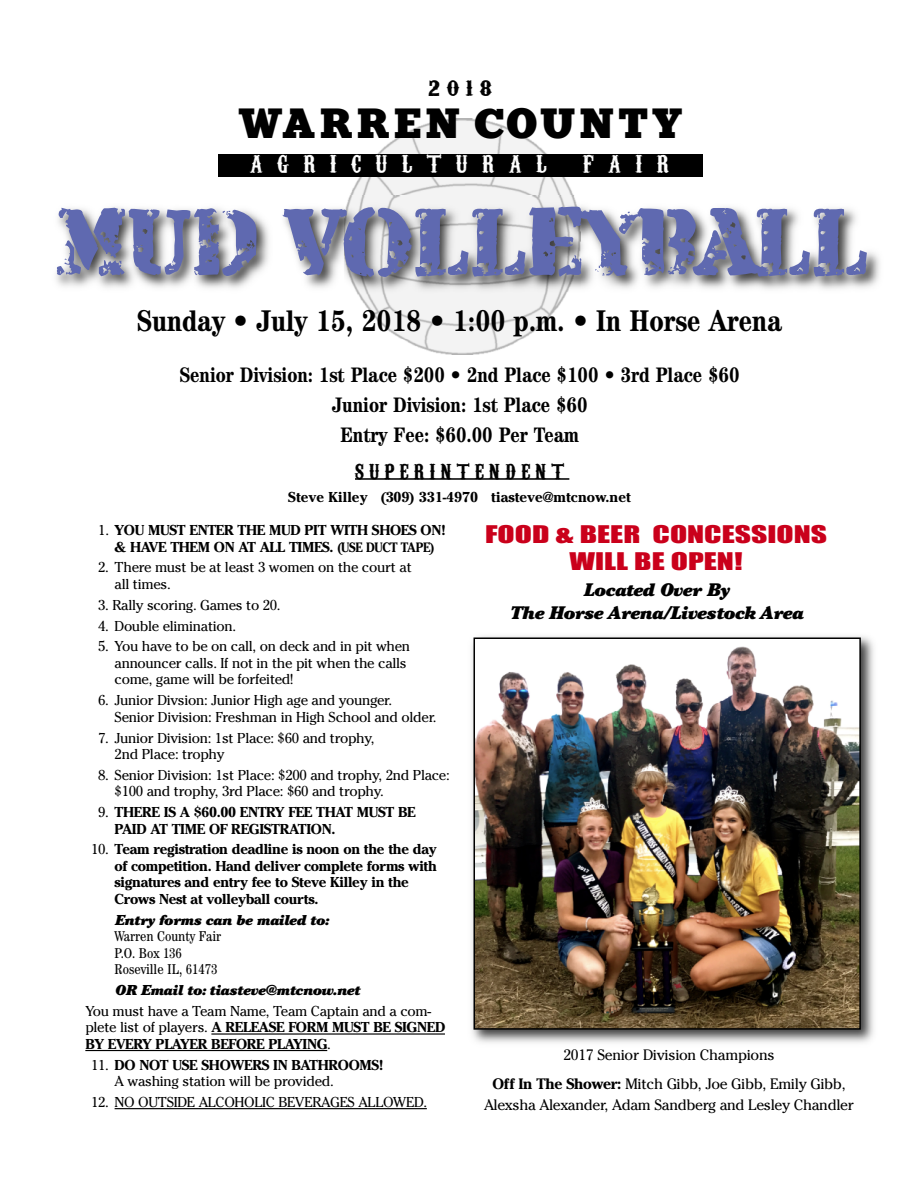
<style>
.page{position:relative;width:918px;height:1188px;background:#fff}
.page>*{position:absolute;margin:0;border:0;box-sizing:border-box;transform-origin:0 0}
.t1{font:97.5px "Armalite Rifle";color:#5f69b0}
.t2{font:42px "Merit";letter-spacing:.105em;color:#000}
.t3{font:700 condensed 30px "Century";color:#000}
.t4{font:27px "Carnivalee Freakshow";color:#000;scale:1.25 1}
.t5{font:24px "Carnivalee Freakshow";letter-spacing:.605em;color:#fff}
.t6{font:22.5px/27px "Impact";color:#ca001b;text-align:center;scale:1.4 1}
.t7{font:700 condensed 21px/30px "Century";color:#000;text-align:center}
.t8{font:21px "Carnivalee Freakshow";letter-spacing:.245em;color:#000}
.t9{font:italic 900 18px/22.8px "Cheltenham";letter-spacing:-.025em;color:#000;text-align:center}
.t10{font:15px/28.5px "Cheltenham";letter-spacing:-.02em;color:#000;text-align:center}
.t11{font:14.25px/16.5px "Cheltenham";letter-spacing:-.02em;color:#000}
.t12{font:700 14.25px/16.5px "Cheltenham";letter-spacing:-.02em;color:#000}
.t13{font:italic 900 14.25px "Cheltenham";letter-spacing:-.025em;color:#000}
.t14{font:700 14.25px "Cheltenham";color:#000}
.t15{font:condensed 14.25px/16.5px "Century";color:#000}
.s1{font-weight:400}
.s2{font-size:13.5px}
.s3{font-weight:700}
</style>
<div class="page">
<img style="left:400px;top:338px;width:124px;height:17px">
<img style="left:345px;top:119px;width:235px;height:77px">
<div style="left:218px;top:154px;width:484px;height:22px;background:#000"></div>
<img style="left:56px;top:196px;width:824px;height:142px">
<hr style="left:355px;top:478px;width:214px;height:2px;background:#000">
<hr style="left:211px;top:1033px;width:234px;height:2px;background:#000">
<hr style="left:85px;top:1050px;width:242px;height:1px;background:#000">
<hr style="left:115px;top:1108px;width:312px;height:1px;background:#000">
<img style="left:472px;top:636px;width:402px;height:407px">
<img style="left:477px;top:641px;width:381px;height:386px">
<div style="left:474px;top:638px;width:387px;height:392px;border:2px solid #000"></div>
<h3 class="t4" style="left:429px;top:71px;width:52px">2018</h3>
<h2 class="t2" style="left:238px;top:106px;width:446px">WARREN COUNTY</h2>
<h3 class="t5" style="left:250px;top:148px;width:298px">AGRICULTURAL</h3>
<h3 class="t5" style="left:583px;top:148px;width:88px">FAIR</h3>
<h1 class="t1" style="left:55px;top:184px;width:815px">MUD VOLLEYBALL</h1>
<h3 class="t3" style="left:137px;top:310px;width:647px">Sunday • July 15, 2018 • 1:00 p.m. • In Horse Arena</h3>
<h3 class="t7" style="left:180px;top:362px;width:561px">Senior Division: 1st Place $200 • 2nd Place $100 • 3rd Place $60<br>Junior Division: 1st Place $60<br>Entry Fee: $60.00 Per Team</h3>
<h3 class="t8" style="left:355px;top:457px;width:211px">SUPERINTENDENT</h3>
<p class="t14" style="left:288px;top:492px;width:344px">Steve Killey (309) 331-4970 tiasteve@mtcnow.net</p>
<p class="t12" style="left:98px;top:523px;width:349px;text-align:center"><span class="s1">1.</span> YOU MUST ENTER THE MUD PIT WITH SHOES ON! &amp; HAVE THEM ON AT ALL TIMES. <span class="s2">(USE DUCT TAPE)</span></p>
<p class="t11" style="left:115px;top:559px;width:299px;text-indent:-16px">2. There must be at least 3 women on the court at all times.</p>
<p class="t11" style="left:98px;top:597px;width:184px">3. Rally scoring. Games to 20.</p>
<p class="t11" style="left:98px;top:617px;width:139px">4. Double elimination.</p>
<p class="t11" style="left:115px;top:638px;width:297px;text-indent:-16px">5. You have to be on call, on deck and in pit when announcer calls. If not in the pit when the calls come, game will be forfeited!</p>
<p class="t11" style="left:115px;top:692px;width:324px;text-indent:-16px">6. Junior Divsion: Junior High age and younger.<br>Senior Division: Freshman in High School and older.</p>
<p class="t11" style="left:115px;top:729px;width:261px;text-indent:-16px">7. Junior Division: 1st Place: $60 and trophy,<br>2nd Place: trophy</p>
<p class="t11" style="left:115px;top:767px;width:337px;text-indent:-16px">8. Senior Division: 1st Place: $200 and trophy, 2nd Place: $100 and trophy, 3rd Place: $60 and trophy.</p>
<p class="t12" style="left:115px;top:805px;width:303px;text-indent:-16px"><span class="s1">9.</span> THERE IS A $60.00 ENTRY FEE THAT MUST BE<br>PAID AT TIME OF REGISTRATION.</p>
<p class="t12" style="left:115px;top:843px;width:324px;text-indent:-24px"><span class="s1">10.</span> Team registration deadline is noon on the the day of competition. Hand deliver complete forms with signatures and entry fee to Steve Killey in the Crows Nest at volleyball courts.</p>
<p class="t13" style="left:115px;top:914px;width:216px">Entry forms can be mailed to:</p>
<p class="t15" style="left:115px;top:929px;width:108px">Warren County Fair<br>P.O. Box 136<br>Roseville IL, 61473</p>
<p class="t13" style="left:115px;top:985px;width:247px">OR Email to: tiasteve@mtcnow.net</p>
<p class="t11" style="left:85px;top:1003px;width:361px">You must have a Team Name, Team Captain and a com&shy;plete list of players. <span class="s3">A RELEASE FORM MUST BE SIGNED<br>BY EVERY PLAYER BEFORE PLAYING</span>.</p>
<p class="t11" style="left:115px;top:1057px;width:271px;text-indent:-24px">11. <span class="s3">DO NOT USE SHOWERS IN BATHROOMS!<br></span>A washing station will be provided.</p>
<p class="t11" style="left:91px;top:1094px;width:338px">12. NO OUTSIDE ALCOHOLIC BEVERAGES ALLOWED.</p>
<h3 class="t6" style="left:485px;top:522px;width:246px">FOOD &amp; BEER CONCESSIONS<br>WILL BE OPEN!</h3>
<p class="t9" style="left:509px;top:580px;width:295px">Located Over By<br>The Horse Arena/Livestock Area</p>
<p class="t10" style="left:492px;top:1041px;width:355px">2017 Senior Division Champions<br><span class="s3">Off In The Shower:</span> Mitch Gibb, Joe Gibb, Emily Gibb,</p>
<p class="t10" style="left:484px;top:1090px;width:372px">Alexsha Alexander, Adam Sandberg and Lesley Chandler</p>
</div>
